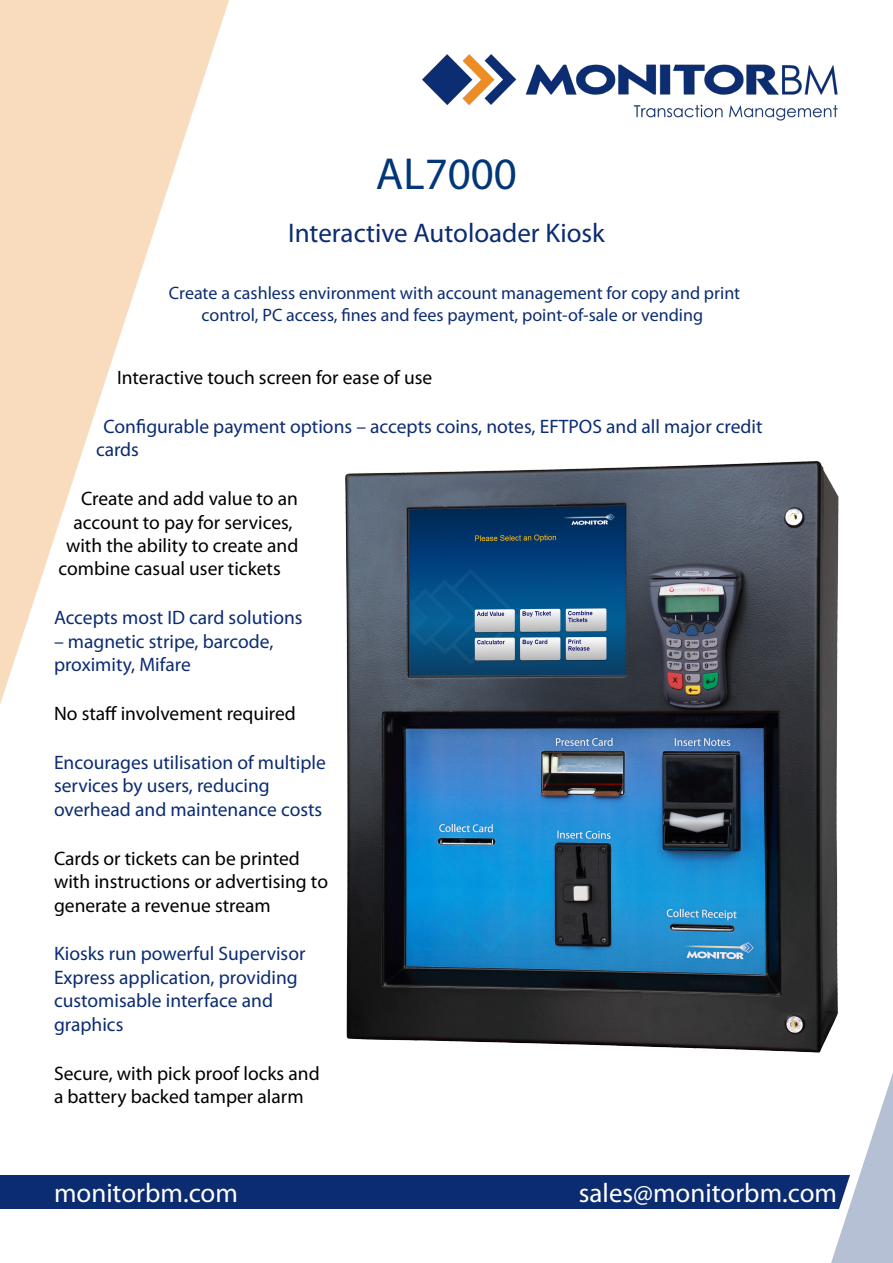
<style>
.page{position:relative;width:893px;height:1263px;background:#fff}
.page>*{position:absolute;margin:0;border:0;box-sizing:border-box;transform-origin:0 0}
.Cover_Heading{font:45px "Myriad Pro";color:#013778}
.t1{font:27px "Myriad Pro";color:#fff}
.Cover_Subheading{font:27px "Myriad Pro";color:#0c2c72}
.blue_copy{font:19.5px/23.4px "Myriad Pro";color:#0c2c72}
.copy{font:19.5px/23.4px "Myriad Pro";color:#000}
.Cover_sub_subheading{font:18px/21.6px "Myriad Pro";color:#0c2c72;text-align:center}
</style>
<div class="page">
<svg style="left:0;top:0;width:229px;height:705px"></svg>
<div style="left:0;top:1175px;width:629px;height:34px;background:#0c2c72"></div>
<svg style="left:629px;top:1073px;width:264px;height:190px"></svg>
<img style="left:345px;top:461px;width:494px;height:592px">
<img style="left:423px;top:54px;width:415px;height:67px">
<p class="Cover_Heading" style="left:376px;top:146px;width:143px">AL7000</p>
<p class="Cover_Subheading" style="left:288px;top:217px;width:318px">Interactive Autoloader Kiosk</p>
<p class="Cover_sub_subheading" style="left:169px;top:282px;width:573px">Create a cashless environment with account management for copy and print control, PC access, fines and fees payment, point-of-sale or vending</p>
<p class="copy" style="left:117px;top:365px;width:317px">Interactive touch screen for ease of use</p>
<p class="blue_copy" style="left:96px;top:414px;width:668px;text-indent:8px">Configurable payment options – accepts coins, notes, EFTPOS and all major credit cards</p>
<p class="copy" style="left:81px;top:487px;width:218px">Create and add value to an</p>
<p class="copy" style="left:74px;top:510px;width:221px">account to pay for services,</p>
<p class="copy" style="left:66px;top:533px;width:234px">with the ability to create and</p>
<p class="copy" style="left:58px;top:557px;width:224px">combine casual user tickets</p>
<p class="blue_copy" style="left:54px;top:606px;width:250px">Accepts most ID card solutions</p>
<p class="blue_copy" style="left:54px;top:629px;width:221px">– magnetic stripe, barcode, proximity, Mifare</p>
<p class="copy" style="left:54px;top:701px;width:243px">No staff involvement required</p>
<p class="blue_copy" style="left:54px;top:750px;width:273px">Encourages utilisation of multiple services by users, reducing overhead and maintenance costs</p>
<p class="copy" style="left:54px;top:846px;width:276px">Cards or tickets can be printed with instructions or advertising to generate a revenue stream</p>
<p class="blue_copy" style="left:54px;top:942px;width:253px">Kiosks run powerful Supervisor<br>Express application, providing customisable interface and graphics</p>
<p class="copy" style="left:54px;top:1061px;width:267px">Secure, with pick proof locks and a battery backed tamper alarm</p>
<h2 class="t1" style="left:54px;top:1176px;width:185px">monitorbm.com</h2>
<h2 class="t1" style="left:579px;top:1176px;width:260px">sales@monitorbm.com</h2>
</div>
